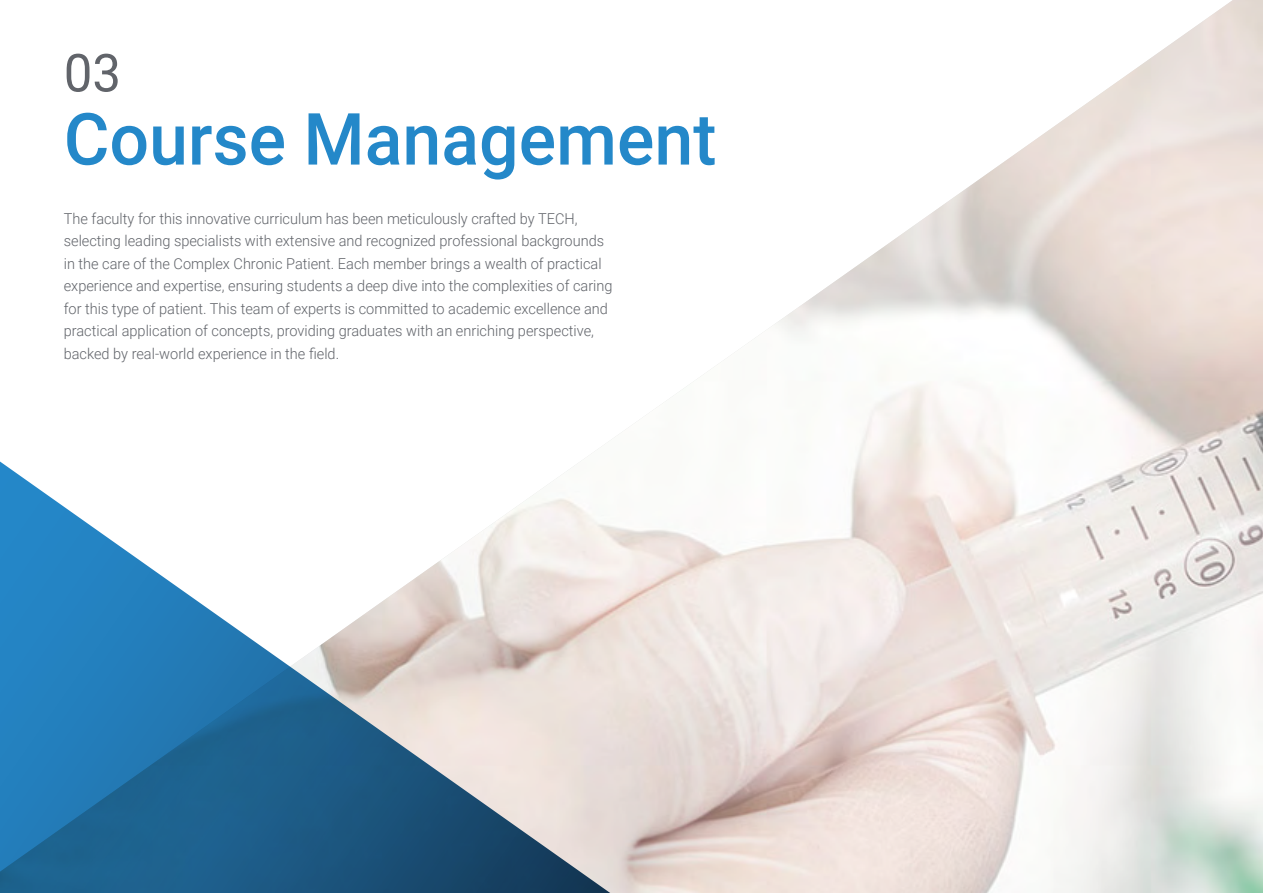
<style>
.page{position:relative;width:1263px;height:893px;background:#fff}
.page>*{position:absolute;margin:0;border:0;box-sizing:border-box;transform-origin:0 0}
.t1{font:500 72px "Roboto";color:#2488c9}
.t2{font:52.5px "Roboto";color:#61646a}
.t3{font:300 15px/22.5px "Roboto";color:#61646a}
</style>
<div class="page">
<img style="left:604px;top:0;width:659px;height:893px">
<svg style="left:0;top:446px;width:640px;height:447px"></svg>
<h2 class="t2" style="left:64px;top:36px;width:59px">03</h2>
<h1 class="t1" style="left:64px;top:89px;width:654px">Course Management</h1>
<p class="t3" style="left:64px;top:207px;width:550px">The faculty for this innovative curriculum has been meticulously crafted by TECH, selecting leading specialists with extensive and recognized professional backgrounds in the care of the Complex Chronic Patient. Each member brings a wealth of practical experience and expertise, ensuring students a deep dive into the complexities of caring for this type of patient. This team of experts is committed to academic excellence and practical application of concepts, providing graduates with an enriching perspective, backed by real-world experience in the field.</p>
</div>
